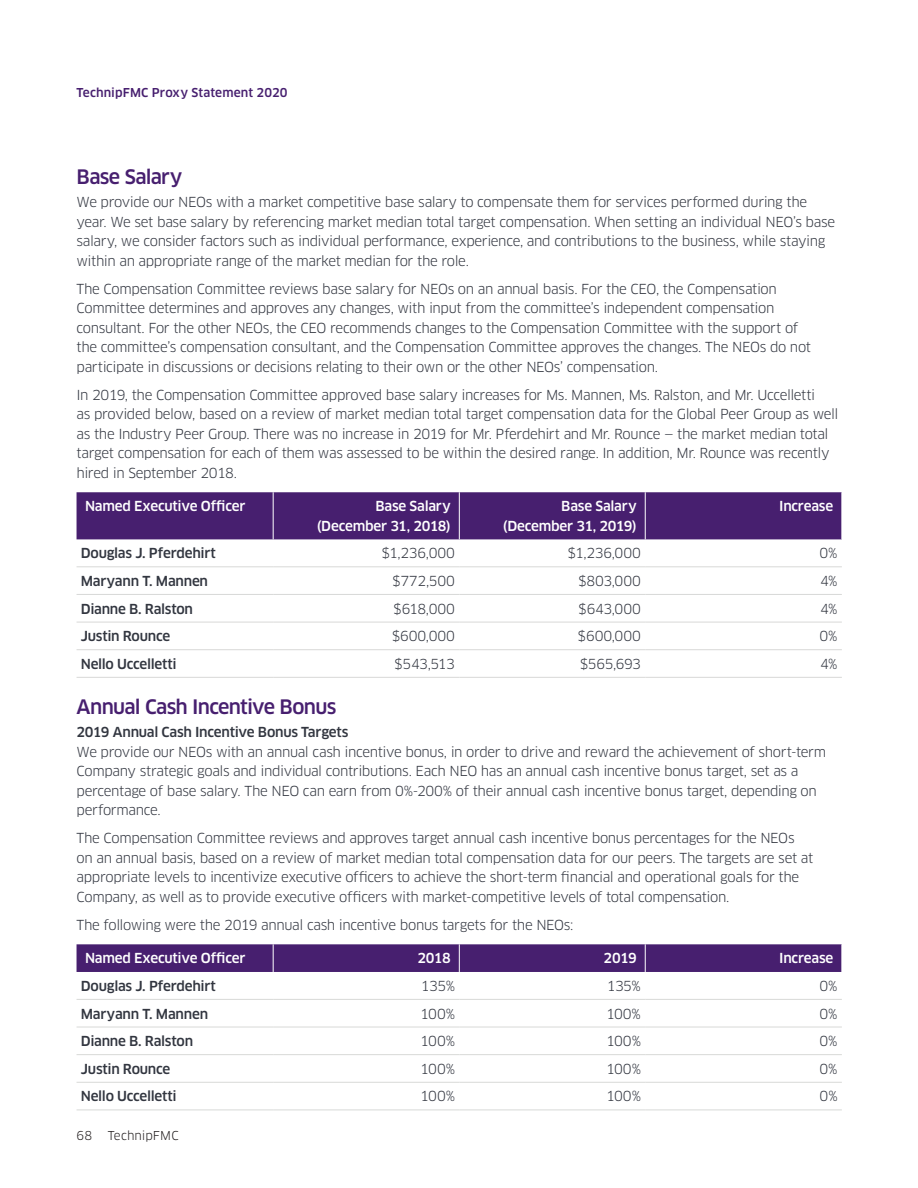
<style>
.page{position:relative;width:918px;height:1188px;background:#fff}
.page>*{position:absolute;margin:0;border:0;box-sizing:border-box;transform-origin:0 0}
.t1{font:500 19.5px "Clan OT";letter-spacing:-.035em;color:#471f6f}
.t2{font:13.5px/19.5px "Clan OT";letter-spacing:-.03em;color:#323640}
.t3{font:500 13.5px "Clan OT";letter-spacing:-.02em;color:#323640}
.t4{font:500 13.5px/19.5px "Clan OT";letter-spacing:-.02em;color:#fff;text-align:right}
.t5{font:500 12px "Clan OT";letter-spacing:.01em;color:#471f6f}
.t6{font:12px "Clan OT";letter-spacing:.005em;color:#231f20}
</style>
<div class="page">
<div style="left:77px;top:492px;width:765px;height:47px;background:#471f6f"></div>
<hr style="left:273px;top:492px;width:1px;height:47px;background:#fff">
<hr style="left:459px;top:492px;width:1px;height:47px;background:#fff">
<hr style="left:645px;top:492px;width:1px;height:47px;background:#fff">
<hr style="left:77px;top:567px;width:196px;height:1px;background:#d8d9d7">
<hr style="left:273px;top:567px;width:186px;height:1px;background:#d8d9d7">
<hr style="left:459px;top:567px;width:186px;height:1px;background:#d8d9d7">
<hr style="left:645px;top:567px;width:197px;height:1px;background:#d8d9d7">
<hr style="left:77px;top:594px;width:196px;height:1px;background:#d8d9d7">
<hr style="left:273px;top:594px;width:186px;height:1px;background:#d8d9d7">
<hr style="left:459px;top:594px;width:186px;height:1px;background:#d8d9d7">
<hr style="left:645px;top:594px;width:197px;height:1px;background:#d8d9d7">
<hr style="left:77px;top:622px;width:196px;height:1px;background:#d8d9d7">
<hr style="left:273px;top:622px;width:186px;height:1px;background:#d8d9d7">
<hr style="left:459px;top:622px;width:186px;height:1px;background:#d8d9d7">
<hr style="left:645px;top:622px;width:197px;height:1px;background:#d8d9d7">
<hr style="left:77px;top:649px;width:196px;height:1px;background:#d8d9d7">
<hr style="left:273px;top:649px;width:186px;height:1px;background:#d8d9d7">
<hr style="left:459px;top:649px;width:186px;height:1px;background:#d8d9d7">
<hr style="left:645px;top:649px;width:197px;height:1px;background:#d8d9d7">
<hr style="left:77px;top:677px;width:196px;height:1px;background:#d8d9d7">
<hr style="left:273px;top:677px;width:186px;height:1px;background:#d8d9d7">
<hr style="left:459px;top:677px;width:186px;height:1px;background:#d8d9d7">
<hr style="left:645px;top:677px;width:197px;height:1px;background:#d8d9d7">
<div style="left:77px;top:944px;width:765px;height:28px;background:#471f6f"></div>
<hr style="left:77px;top:999px;width:196px;height:1px;background:#d8d9d7">
<hr style="left:273px;top:999px;width:186px;height:1px;background:#d8d9d7">
<hr style="left:459px;top:999px;width:186px;height:1px;background:#d8d9d7">
<hr style="left:645px;top:999px;width:197px;height:1px;background:#d8d9d7">
<hr style="left:77px;top:1027px;width:196px;height:1px;background:#d8d9d7">
<hr style="left:273px;top:1027px;width:186px;height:1px;background:#d8d9d7">
<hr style="left:459px;top:1027px;width:186px;height:1px;background:#d8d9d7">
<hr style="left:645px;top:1027px;width:197px;height:1px;background:#d8d9d7">
<hr style="left:77px;top:1054px;width:196px;height:1px;background:#d8d9d7">
<hr style="left:273px;top:1054px;width:186px;height:1px;background:#d8d9d7">
<hr style="left:459px;top:1054px;width:186px;height:1px;background:#d8d9d7">
<hr style="left:645px;top:1054px;width:197px;height:1px;background:#d8d9d7">
<hr style="left:77px;top:1082px;width:196px;height:1px;background:#d8d9d7">
<hr style="left:273px;top:1082px;width:186px;height:1px;background:#d8d9d7">
<hr style="left:459px;top:1082px;width:186px;height:1px;background:#d8d9d7">
<hr style="left:645px;top:1082px;width:197px;height:1px;background:#d8d9d7">
<hr style="left:77px;top:1110px;width:196px;height:1px;background:#d8d9d7">
<hr style="left:273px;top:1110px;width:186px;height:1px;background:#d8d9d7">
<hr style="left:459px;top:1110px;width:186px;height:1px;background:#d8d9d7">
<hr style="left:645px;top:1110px;width:197px;height:1px;background:#d8d9d7">
<p class="t5" style="left:77px;top:86px;width:213px">TechnipFMC Proxy Statement 2020</p>
<h1 class="t1" style="left:77px;top:165px;width:107px">Base Salary</h1>
<p class="t2" style="left:77px;top:193px;width:760px">We provide our NEOs with a market competitive base salary to compensate them for services performed during the year. We set base salary by referencing market median total target compensation. When setting an individual NEO’s base salary, we consider factors such as individual performance, experience, and contributions to the business, while staying within an appropriate range of the market median for the role.</p>
<p class="t2" style="left:77px;top:279px;width:736px">The Compensation Committee reviews base salary for NEOs on an annual basis. For the CEO, the Compensation Committee determines and approves any changes, with input from the committee’s independent compensation consultant. For the other NEOs, the CEO recommends changes to the Compensation Committee with the support of the committee’s compensation consultant, and the Compensation Committee approves the changes. The NEOs do not participate in discussions or decisions relating to their own or the other NEOs’ compensation.</p>
<p class="t2" style="left:77px;top:385px;width:763px">In 2019, the Compensation Committee approved base salary increases for Ms. Mannen, Ms. Ralston, and Mr. Uccelletti<br>as provided below, based on a review of market median total target compensation data for the Global Peer Group as well as the Industry Peer Group. There was no increase in 2019 for Mr. Pferdehirt and Mr. Rounce — the market median total target compensation for each of them was assessed to be within the desired range. In addition, Mr. Rounce was recently hired in September 2018.</p>
<p class="t4" style="left:85px;top:497px;width:162px">Named Executive Officer</p>
<p class="t4" style="left:317px;top:497px;width:136px">Base Salary (December 31, 2018)</p>
<p class="t4" style="left:503px;top:497px;width:135px">Base Salary (December 31, 2019)</p>
<p class="t4" style="left:779px;top:497px;width:56px">Increase</p>
<p class="t3" style="left:81px;top:545px;width:137px">Douglas J. Pferdehirt</p>
<p class="t2" style="left:382px;top:544px;width:75px">$1,236,000</p>
<p class="t2" style="left:568px;top:544px;width:75px">$1,236,000</p>
<p class="t2" style="left:820px;top:544px;width:20px">0%</p>
<p class="t3" style="left:81px;top:573px;width:129px">Maryann T. Mannen</p>
<p class="t2" style="left:392px;top:571px;width:64px">$772,500</p>
<p class="t2" style="left:578px;top:571px;width:64px">$803,000</p>
<p class="t2" style="left:820px;top:571px;width:19px">4%</p>
<p class="t3" style="left:81px;top:601px;width:114px">Dianne B. Ralston</p>
<p class="t2" style="left:393px;top:599px;width:63px">$618,000</p>
<p class="t2" style="left:578px;top:599px;width:64px">$643,000</p>
<p class="t2" style="left:820px;top:599px;width:19px">4%</p>
<p class="t3" style="left:81px;top:628px;width:91px">Justin Rounce</p>
<p class="t2" style="left:392px;top:627px;width:65px">$600,000</p>
<p class="t2" style="left:578px;top:627px;width:65px">$600,000</p>
<p class="t2" style="left:820px;top:627px;width:20px">0%</p>
<p class="t3" style="left:81px;top:656px;width:97px">Nello Uccelletti</p>
<p class="t2" style="left:394px;top:654px;width:62px">$543,513</p>
<p class="t2" style="left:580px;top:654px;width:63px">$565,693</p>
<p class="t2" style="left:820px;top:654px;width:19px">4%</p>
<h1 class="t1" style="left:77px;top:695px;width:261px">Annual Cash Incentive Bonus</h1>
<p class="t3" style="left:77px;top:724px;width:273px">2019 Annual Cash Incentive Bonus Targets</p>
<p class="t2" style="left:77px;top:742px;width:751px">We provide our NEOs with an annual cash incentive bonus, in order to drive and reward the achievement of short-term Company strategic goals and individual contributions. Each NEO has an annual cash incentive bonus target, set as a percentage of base salary. The NEO can earn from 0%-200% of their annual cash incentive bonus target, depending on performance.</p>
<p class="t2" style="left:77px;top:829px;width:738px">The Compensation Committee reviews and approves target annual cash incentive bonus percentages for the NEOs on an annual basis, based on a review of market median total compensation data for our peers. The targets are set at appropriate levels to incentivize executive officers to achieve the short-term financial and operational goals for the Company, as well as to provide executive officers with market-competitive levels of total compensation.</p>
<p class="t2" style="left:77px;top:915px;width:499px">The following were the 2019 annual cash incentive bonus targets for the NEOs:</p>
<p class="t4" style="left:85px;top:949px;width:162px">Named Executive Officer</p>
<p class="t4" style="left:418px;top:949px;width:35px">2018</p>
<p class="t4" style="left:604px;top:949px;width:35px">2019</p>
<p class="t4" style="left:779px;top:949px;width:56px">Increase</p>
<p class="t3" style="left:81px;top:978px;width:137px">Douglas J. Pferdehirt</p>
<p class="t2" style="left:421px;top:976px;width:36px">135%</p>
<p class="t2" style="left:607px;top:976px;width:36px">135%</p>
<p class="t2" style="left:820px;top:976px;width:20px">0%</p>
<p class="t3" style="left:81px;top:1006px;width:129px">Maryann T. Mannen</p>
<p class="t2" style="left:420px;top:1004px;width:36px">100%</p>
<p class="t2" style="left:606px;top:1004px;width:36px">100%</p>
<p class="t2" style="left:820px;top:1004px;width:20px">0%</p>
<p class="t3" style="left:81px;top:1033px;width:114px">Dianne B. Ralston</p>
<p class="t2" style="left:420px;top:1031px;width:36px">100%</p>
<p class="t2" style="left:606px;top:1031px;width:36px">100%</p>
<p class="t2" style="left:820px;top:1031px;width:20px">0%</p>
<p class="t3" style="left:81px;top:1061px;width:91px">Justin Rounce</p>
<p class="t2" style="left:420px;top:1059px;width:36px">100%</p>
<p class="t2" style="left:606px;top:1059px;width:36px">100%</p>
<p class="t2" style="left:820px;top:1059px;width:20px">0%</p>
<p class="t3" style="left:81px;top:1089px;width:97px">Nello Uccelletti</p>
<p class="t2" style="left:420px;top:1087px;width:36px">100%</p>
<p class="t2" style="left:606px;top:1087px;width:36px">100%</p>
<p class="t2" style="left:820px;top:1087px;width:20px">0%</p>
<p class="t6" style="left:77px;top:1129px;width:17px">68</p>
<p class="t6" style="left:108px;top:1129px;width:72px">TechnipFMC</p>
</div>
